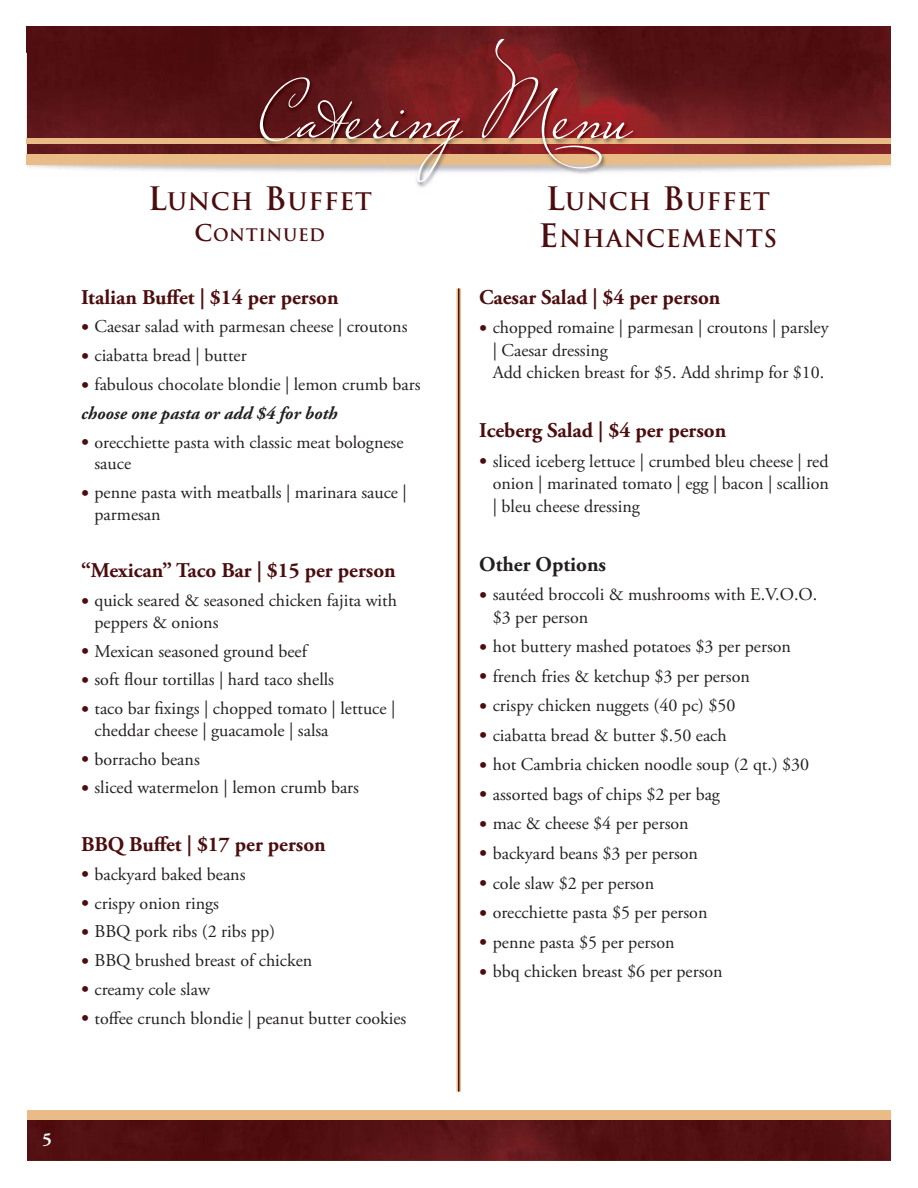
<style>
.page{position:relative;width:918px;height:1188px;background:#fff}
.page>*{position:absolute;margin:0;border:0;box-sizing:border-box;transform-origin:0 0}
.t1{font:82.65px "Miss Le Gatees";color:#fff}
.t2{font:700 23.7px/37.8px "Trajan Pro";letter-spacing:.035em;color:#4c0d0f;text-align:center}
.t3{font:700 21px "Adobe Garamond Pro";color:#4c0d0f}
.t4{font:700 21px "Adobe Garamond Pro";color:#231f20}
.t5{font:18px/22.5px "Adobe Garamond Pro";color:#231f20}
.t6{font:700 18px "Adobe Garamond Pro";color:#fff}
.t7{font:700 16.8px "Trajan Pro";letter-spacing:.035em;color:#4c0d0f}
.s1{font-size:31.5px}
.s2{font-size:22.5px}
.s3{font-size:21px;color:#4c0d0f}
.s4{font-weight:700;font-style:italic}
</style>
<div class="page">
<img style="left:27px;top:1120px;width:864px;height:41px">
<div style="left:27px;top:1110px;width:864px;height:10px;background:#e9bc87"></div>
<img style="left:27px;top:27px;width:864px;height:26px">
<img style="left:26px;top:53px;width:865px;height:134px">
<img style="left:27px;top:53px;width:864px;height:101px">
<img style="left:27px;top:138px;width:864px;height:6px">
<div style="left:27px;top:154px;width:864px;height:10px;background:#e9bc87"></div>
<svg style="left:456px;top:288px;width:5px;height:804px;background:#d7ad86"></svg>
<hr style="left:458px;top:288px;width:1px;height:804px;background:#4c0d0f">
<h1 class="t1" style="left:259px;top:60px;width:375px">Catering Menu</h1>
<h2 class="t2" style="left:148px;top:183px;width:226px"><span class="s1">L</span>UNCH <span class="s1">B</span>UFFET</h2>
<p class="t7" style="left:195px;top:225px;width:132px"><span class="s2">C</span>ONTINUED</p>
<p class="t3" style="left:81px;top:289px;width:259px">Italian Buffet | $14 per person</p>
<p class="t5" style="left:81px;top:317px;width:328px"><span class="s3">•</span> Caesar salad with parmesan cheese | croutons</p>
<p class="t5" style="left:81px;top:346px;width:167px"><span class="s3">•</span> ciabatta bread | butter</p>
<p class="t5" style="left:81px;top:372px;width:341px;line-height:28.8px"><span class="s3">•</span> fabulous chocolate blondie | lemon crumb bars <span class="s4">choose one pasta or add $4 for both</span></p>
<p class="t5" style="left:94px;top:433px;width:311px;line-height:21.8px;text-indent:-14px"><span class="s3">•</span> orecchiette pasta with classic meat bolognese sauce</p>
<p class="t5" style="left:94px;top:483px;width:314px;line-height:21.8px;text-indent:-14px"><span class="s3">•</span> penne pasta with meatballs | marinara sauce | parmesan</p>
<p class="t3" style="left:81px;top:562px;width:316px">“Mexican” Taco Bar | $15 per person</p>
<p class="t5" style="left:94px;top:591px;width:304px;line-height:21.8px;text-indent:-14px"><span class="s3">•</span> quick seared &amp; seasoned chicken fajita with peppers &amp; onions</p>
<p class="t5" style="left:81px;top:641px;width:227px"><span class="s3">•</span> Mexican seasoned ground beef</p>
<p class="t5" style="left:81px;top:670px;width:255px"><span class="s3">•</span> soft flour tortillas | hard taco shells</p>
<p class="t5" style="left:94px;top:699px;width:302px;line-height:21.8px;text-indent:-14px"><span class="s3">•</span> taco bar fixings | chopped tomato | lettuce | cheddar cheese | guacamole | salsa</p>
<p class="t5" style="left:81px;top:749px;width:120px"><span class="s3">•</span> borracho beans</p>
<p class="t5" style="left:81px;top:778px;width:280px"><span class="s3">•</span> sliced watermelon | lemon crumb bars</p>
<p class="t3" style="left:81px;top:836px;width:246px">BBQ Buffet | $17 per person</p>
<p class="t5" style="left:81px;top:865px;width:166px"><span class="s3">•</span> backyard baked beans</p>
<p class="t5" style="left:81px;top:893px;width:140px"><span class="s3">•</span> crispy onion rings</p>
<p class="t5" style="left:81px;top:922px;width:196px"><span class="s3">•</span> BBQ pork ribs (2 ribs pp)</p>
<p class="t5" style="left:81px;top:951px;width:233px"><span class="s3">•</span> BBQ brushed breast of chicken</p>
<p class="t5" style="left:81px;top:980px;width:130px"><span class="s3">•</span> creamy cole slaw</p>
<p class="t5" style="left:81px;top:1008px;width:327px"><span class="s3">•</span> toffee crunch blondie | peanut butter cookies</p>
<h2 class="t2" style="left:538px;top:183px;width:240px"><span class="s1">L</span>UNCH <span class="s1">B</span>UFFET<br><span class="s1">E</span>NHANCEMENTS</h2>
<p class="t3" style="left:479px;top:289px;width:243px">Caesar Salad | $4 per person</p>
<p class="t5" style="left:493px;top:318px;width:337px;text-indent:-14px"><span class="s3">•</span> chopped romaine | parmesan | croutons | parsley | Caesar dressing<br>Add chicken breast for $5. Add shrimp for $10.</p>
<p class="t3" style="left:479px;top:422px;width:249px">Iceberg Salad | $4 per person</p>
<p class="t5" style="left:493px;top:452px;width:338px;text-align:justify;text-indent:-14px"><span class="s3">•</span> sliced iceberg lettuce | crumbed bleu cheese | red onion | marinated tomato | egg | bacon | scallion | bleu cheese dressing</p>
<p class="t4" style="left:479px;top:556px;width:128px">Other Options</p>
<p class="t5" style="left:493px;top:585px;width:326px;text-indent:-14px"><span class="s3">•</span> sautéed broccoli &amp; mushrooms with E.V.O.O. $3 per person</p>
<p class="t5" style="left:479px;top:637px;width:313px"><span class="s3">•</span> hot buttery mashed potatoes $3 per person</p>
<p class="t5" style="left:479px;top:667px;width:272px"><span class="s3">•</span> french fries &amp; ketchup $3 per person</p>
<p class="t5" style="left:479px;top:696px;width:258px"><span class="s3">•</span> crispy chicken nuggets (40 pc) $50</p>
<p class="t5" style="left:479px;top:726px;width:249px"><span class="s3">•</span> ciabatta bread &amp; butter $.50 each</p>
<p class="t5" style="left:479px;top:755px;width:332px"><span class="s3">•</span> hot Cambria chicken noodle soup (2 qt.) $30</p>
<p class="t5" style="left:479px;top:785px;width:242px"><span class="s3">•</span> assorted bags of chips $2 per bag</p>
<p class="t5" style="left:479px;top:814px;width:211px"><span class="s3">•</span> mac &amp; cheese $4 per person</p>
<p class="t5" style="left:479px;top:844px;width:220px"><span class="s3">•</span> backyard beans $3 per person</p>
<p class="t5" style="left:479px;top:873px;width:176px"><span class="s3">•</span> cole slaw $2 per person</p>
<p class="t5" style="left:479px;top:903px;width:230px"><span class="s3">•</span> orecchiette pasta $5 per person</p>
<p class="t5" style="left:479px;top:932px;width:197px"><span class="s3">•</span> penne pasta $5 per person</p>
<p class="t5" style="left:479px;top:962px;width:245px"><span class="s3">•</span> bbq chicken breast $6 per person</p>
<p class="t6" style="left:43px;top:1132px;width:11px">5</p>
</div>
